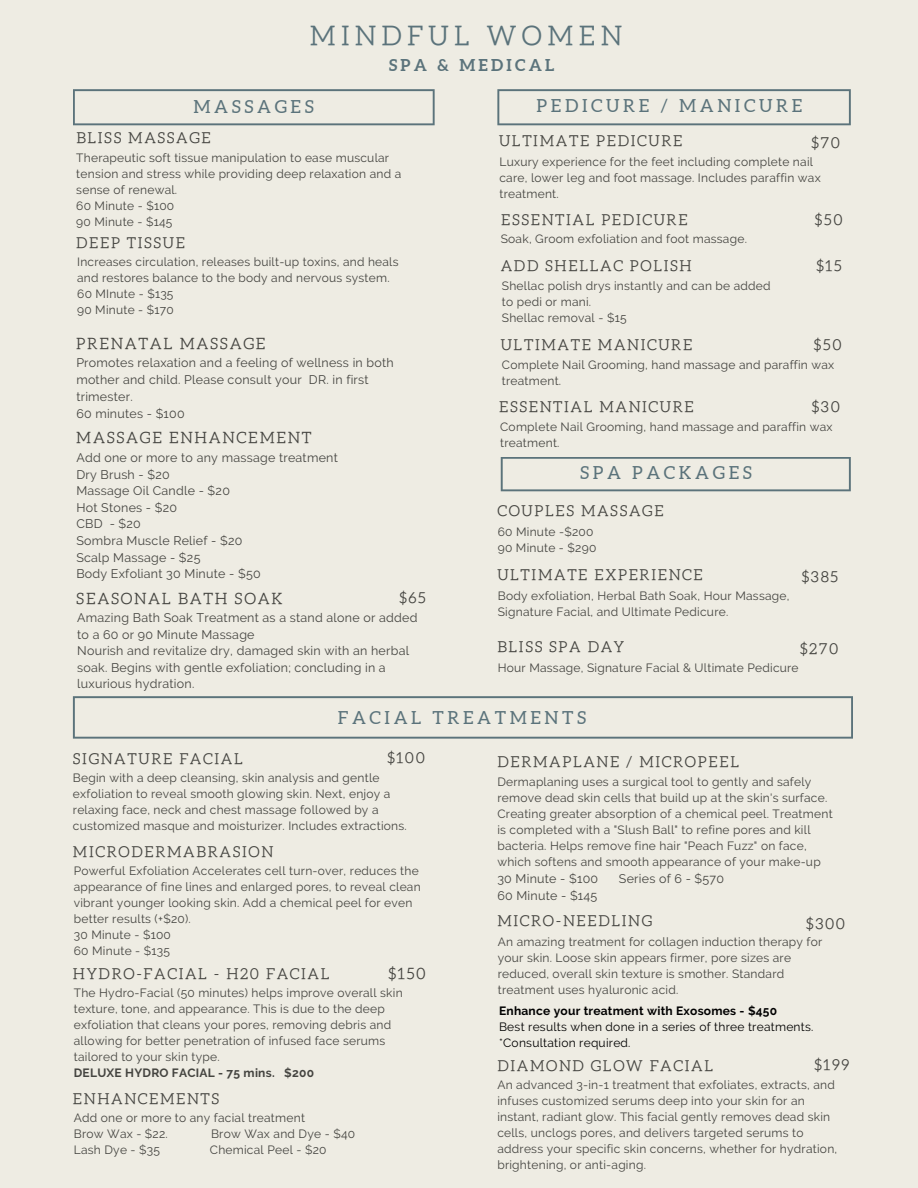
<style>
.page{position:relative;width:918px;height:1188px;background:#eeece3}
.page>*{position:absolute;margin:0;border:0;box-sizing:border-box;transform-origin:0 0}
.t1{font:26.85px "CA Generated";letter-spacing:.2em;color:#5b737b}
.t2{font:18px "Aleo";letter-spacing:.2em;color:#5b737b}
.t3{font:700 16.35px "Aleo";letter-spacing:.2em;color:#5b737b}
.t4{font:15.6px "CA Generated";letter-spacing:.11em;color:#444440}
.t5{font:15px "CA Generated";letter-spacing:.11em;color:#444440}
.t6{font:12.45px/16.6px "Raleway";letter-spacing:.02em;color:#444440}
.t7{font:12px/16px "Raleway";letter-spacing:.02em;color:#444440}
.t8{font:12px/16px "Raleway";letter-spacing:.02em;color:#000}
.t9{font:700 12px "Raleway";letter-spacing:.02em;color:#000}
.t10{font:700 12px "Raleway";letter-spacing:.02em;color:#444440}
</style>
<div class="page">
<svg style="left:73px;top:89px;width:362px;height:36px"></svg>
<svg style="left:497px;top:89px;width:354px;height:36px"></svg>
<svg style="left:73px;top:696px;width:780px;height:43px"></svg>
<svg style="left:501px;top:457px;width:350px;height:34px"></svg>
<h1 class="t1" style="left:310px;top:21px;width:314px">MINDFUL WOMEN</h1>
<h3 class="t3" style="left:389px;top:55px;width:167px">SPA &amp; MEDICAL</h3>
<h2 class="t2" style="left:194px;top:96px;width:122px">MASSAGES</h2>
<h2 class="t2" style="left:537px;top:96px;width:267px">PEDICURE / MANICURE</h2>
<p class="t5" style="left:76px;top:129px;width:136px">BLISS MASSAGE</p>
<p class="t7" style="left:76px;top:149px;width:326px">Therapeutic soft tissue manipulation to ease muscular tension and stress while providing deep relaxation and a sense of renewal.<br>60 Minute - $100<br>90 Minute - $145</p>
<p class="t5" style="left:76px;top:235px;width:110px">DEEP TISSUE</p>
<p class="t7" style="left:77px;top:254px;width:323px">Increases circulation, releases built-up toxins, and heals and restores balance to the body and nervous system.<br>60 MInute - $135<br>90 Minute - $170</p>
<h3 class="t4" style="left:76px;top:335px;width:191px">PRENATAL MASSAGE</h3>
<p class="t6" style="left:76px;top:355px;width:319px">Promotes relaxation and a feeling of wellness in both mother and child. Please consult your DR. in first trimester.<br>60 minutes - $100</p>
<h3 class="t4" style="left:76px;top:429px;width:237px">MASSAGE ENHANCEMENT</h3>
<p class="t6" style="left:76px;top:449px;width:263px">Add one or more to any massage treatment<br>Dry Brush - $20<br>Massage Oil Candle - $20<br>Hot Stones - $20<br>CBD - $20<br>Sombra Muscle Relief - $20<br>Scalp Massage - $25<br>Body Exfoliant 30 Minute - $50</p>
<h3 class="t4" style="left:76px;top:589px;width:208px">SEASONAL BATH SOAK</h3>
<p class="t6" style="left:77px;top:609px;width:342px">Amazing Bath Soak Treatment as a stand alone or added to a 60 or 90 Minute Massage<br>Nourish and revitalize dry, damaged skin with an herbal soak. Begins with gentle exfoliation; concluding in a luxurious hydration.</p>
<p class="t5" style="left:399px;top:590px;width:28px">$65</p>
<p class="t5" style="left:499px;top:132px;width:185px">ULTIMATE PEDICURE</p>
<p class="t7" style="left:499px;top:153px;width:323px">Luxury experience for the feet including complete nail care, lower leg and foot massage. Includes paraffin wax treatment.</p>
<p class="t5" style="left:812px;top:134px;width:30px">$70</p>
<p class="t5" style="left:501px;top:212px;width:188px">ESSENTIAL PEDICURE</p>
<p class="t7" style="left:501px;top:231px;width:248px">Soak, Groom exfoliation and foot massage.</p>
<p class="t5" style="left:501px;top:257px;width:192px">ADD SHELLAC POLISH</p>
<p class="t7" style="left:502px;top:278px;width:270px">Shellac polish drys instantly and can be added to pedi or mani.<br>Shellac removal - $15</p>
<p class="t5" style="left:815px;top:211px;width:29px">$50</p>
<p class="t5" style="left:816px;top:257px;width:27px">$15</p>
<p class="t5" style="left:814px;top:336px;width:29px">$50</p>
<p class="t5" style="left:501px;top:336px;width:193px">ULTIMATE MANICURE</p>
<p class="t7" style="left:502px;top:356px;width:334px">Complete Nail Grooming, hand massage and paraffin wax treatment.</p>
<p class="t5" style="left:812px;top:399px;width:30px">$30</p>
<p class="t5" style="left:499px;top:399px;width:196px">ESSENTIAL MANICURE</p>
<p class="t7" style="left:500px;top:419px;width:334px">Complete Nail Grooming, hand massage and paraffin wax treatment.</p>
<h2 class="t2" style="left:580px;top:463px;width:173px">SPA PACKAGES</h2>
<p class="t5" style="left:497px;top:503px;width:168px">COUPLES MASSAGE</p>
<p class="t7" style="left:498px;top:524px;width:100px">60 Minute -$200<br>90 Minute - $290</p>
<p class="t5" style="left:497px;top:567px;width:207px">ULTIMATE EXPERIENCE</p>
<p class="t7" style="left:498px;top:588px;width:293px">Body exfoliation, Herbal Bath Soak, Hour Massage,<br>Signature Facial, and Ultimate Pedicure.</p>
<p class="t5" style="left:802px;top:569px;width:38px">$385</p>
<p class="t5" style="left:497px;top:638px;width:128px">BLISS SPA DAY</p>
<p class="t7" style="left:498px;top:660px;width:302px">Hour Massage, Signature Facial &amp; Ultimate Pedicure</p>
<p class="t5" style="left:800px;top:641px;width:40px">$270</p>
<h2 class="t2" style="left:338px;top:708px;width:250px">FACIAL TREATMENTS</h2>
<p class="t5" style="left:387px;top:749px;width:39px">$100</p>
<p class="t5" style="left:73px;top:750px;width:171px">SIGNATURE FACIAL</p>
<p class="t7" style="left:73px;top:770px;width:335px">Begin with a deep cleansing, skin analysis and gentle exfoliation to reveal smooth glowing skin. Next, enjoy a relaxing face, neck and chest massage followed by a customized masque and moisturizer. Includes extractions.</p>
<p class="t5" style="left:73px;top:844px;width:202px">MICRODERMABRASION</p>
<p class="t7" style="left:74px;top:863px;width:348px">Powerful Exfoliation Accelerates cell turn-over, reduces the appearance of fine lines and enlarged pores, to reveal clean vibrant younger looking skin. Add a chemical peel for even better results (+$20).<br>30 Minute - $100<br>60 Minute - $135</p>
<h3 class="t4" style="left:388px;top:964px;width:39px">$150</h3>
<p class="t5" style="left:73px;top:965px;width:258px">HYDRO-FACIAL - H20 FACIAL</p>
<p class="t7" style="left:74px;top:985px;width:330px">The Hydro-Facial (50 minutes) helps improve overall skin texture, tone, and appearance. This is due to the deep exfoliation that cleans your pores, removing debris and allowing for better penetration of infused face serums tailored to your skin type.</p>
<p class="t10" style="left:74px;top:1066px;width:242px">DELUXE HYDRO FACIAL - 75 mins. $200</p>
<p class="t5" style="left:73px;top:1090px;width:148px">ENHANCEMENTS</p>
<p class="t7" style="left:74px;top:1110px;width:233px">Add one or more to any facial treatment<br>Brow Wax - $22.</p>
<p class="t7" style="left:211px;top:1126px;width:146px">Brow Wax and Dye - $40</p>
<p class="t7" style="left:74px;top:1142px;width:88px">Lash Dye - $35</p>
<p class="t7" style="left:210px;top:1142px;width:118px">Chemical Peel - $20</p>
<p class="t5" style="left:497px;top:753px;width:243px">DERMAPLANE / MICROPEEL</p>
<p class="t7" style="left:497px;top:773px;width:337px">Dermaplaning uses a surgical tool to gently and safely remove dead skin cells that build up at the skin's surface.<br>Creating greater absorption of a chemical peel. Treatment is completed with a "Slush Ball" to refine pores and kill bacteria. Helps remove fine hair "Peach Fuzz" on face, which softens and smooth appearance of your make-up</p>
<p class="t6" style="left:497px;top:870px;width:102px">30 Minute - $100</p>
<p class="t6" style="left:619px;top:870px;width:107px">Series of 6 - $570</p>
<p class="t6" style="left:497px;top:887px;width:101px">60 Minute - $145</p>
<p class="t5" style="left:497px;top:913px;width:156px">MICRO-NEEDLING</p>
<p class="t7" style="left:498px;top:934px;width:326px">An amazing treatment for collagen induction therapy for your skin. Loose skin appears firmer, pore sizes are reduced, overall skin texture is smother. Standard treatment uses hyaluronic acid.</p>
<p class="t5" style="left:806px;top:915px;width:41px">$300</p>
<p class="t9" style="left:499px;top:1004px;width:280px">Enhance your treatment with Exosomes - $450</p>
<p class="t8" style="left:499px;top:1018px;width:316px">Best results when done in a series of three treatments. *Consultation required.</p>
<p class="t5" style="left:814px;top:1056px;width:37px">$199</p>
<p class="t5" style="left:497px;top:1058px;width:217px">DIAMOND GLOW FACIAL</p>
<p class="t7" style="left:497px;top:1077px;width:341px">An advanced 3-in-1 treatment that exfoliates, extracts, and infuses customized serums deep into your skin for an instant, radiant glow. This facial gently removes dead skin cells, unclogs pores, and delivers targeted serums to address your specific skin concerns, whether for hydration, brightening, or anti-aging.</p>
</div>
